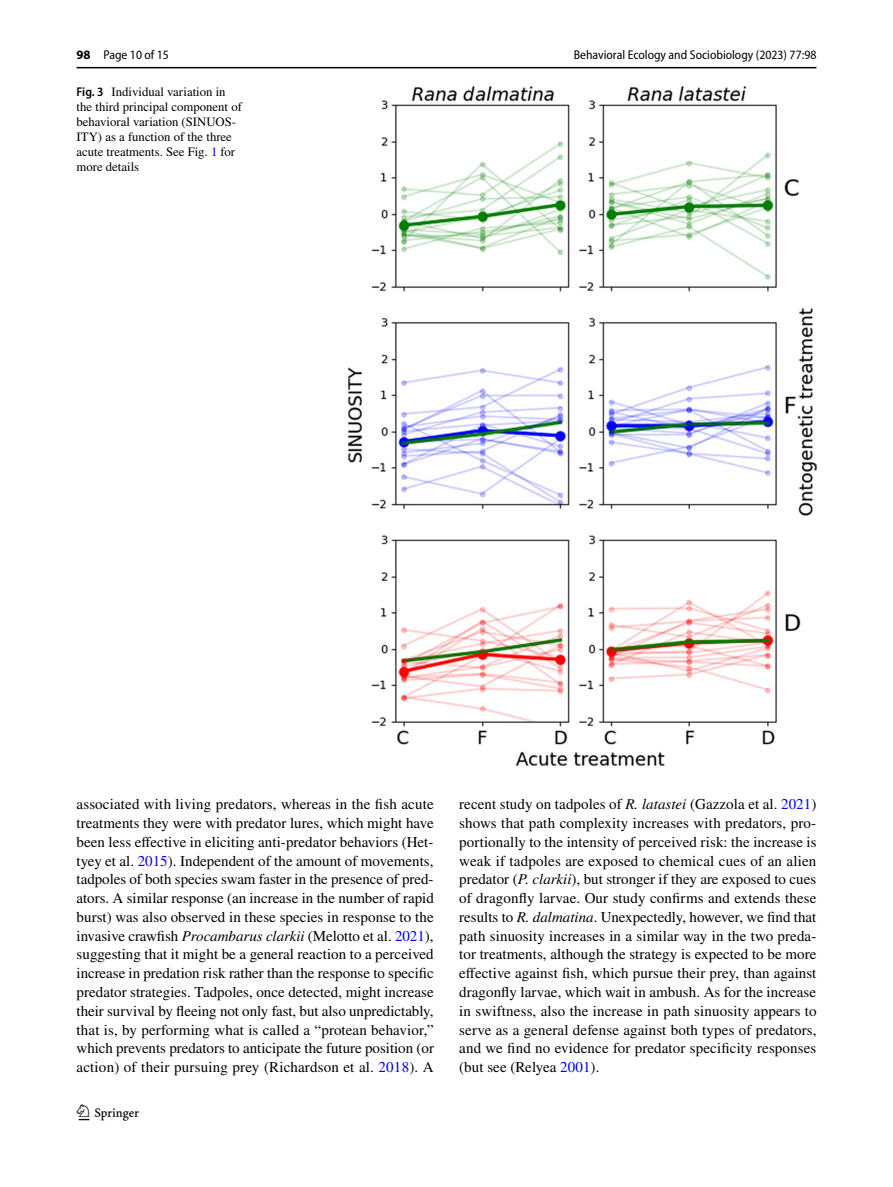
<style>
.page{position:relative;width:893px;height:1187px;background:#fff}
.page>*{position:absolute;margin:0;border:0;box-sizing:border-box;transform-origin:0 0}
.t1{font:22.5px "Springnew Regular 2";color:#000}
.t2{font:15px/18.8px "STIX";letter-spacing:.01em;color:#000;text-align:justify}
.t3{font:12.75px/15px "STIX";color:#000}
.t4{font:semi-condensed 12.75px "Myriad Pro";color:#000}
.s1{font-weight:700;font-stretch:normal}
.s2{font-family:"Myriad Pro";font-weight:600;font-stretch:semi-condensed}
.s3{color:#00f}
.s4{font-style:italic}
</style>
<div class="page">
<hr style="left:77px;top:67px;width:739px;height:1px;background:#000">
<img style="left:349px;top:87px;width:467px;height:678px">
<p class="t4" style="left:77px;top:48px;width:94px"><span class="s1">98</span> Page 10 of 15</p>
<p class="t3" style="left:77px;top:85px;width:167px"><span class="s2">Fig. 3</span> Individual variation in the third principal component of behavioral variation (SINUOS-<br>ITY) as a function of the three acute treatments. See Fig. <span class="s3">1</span> for more details</p>
<p class="t4" style="left:574px;top:48px;width:244px">Behavioral Ecology and Sociobiology (2023) 77:98</p>
<p class="t2" style="left:77px;top:796px;width:359px">associated with living predators, whereas in the fish acute treatments they were with predator lures, which might have been less effective in eliciting anti-predator behaviors (Het&shy;tyey et al. <span class="s3">2015</span>). Independent of the amount of movements, tadpoles of both species swam faster in the presence of pred&shy;ators. A similar response (an increase in the number of rapid burst) was also observed in these species in response to the invasive crawfish <span class="s4">Procambarus clarkii</span> (Melotto et al. <span class="s3">2021</span>), suggesting that it might be a general reaction to a perceived increase in predation risk rather than the response to specific predator strategies. Tadpoles, once detected, might increase their survival by fleeing not only fast, but also unpredictably, that is, by performing what is called a “protean behavior,” which prevents predators to anticipate the future position (or action) of their pursuing prey (Richardson et al. <span class="s3">2018</span>). A</p>
<p class="t2" style="left:459px;top:796px;width:359px">recent study on tadpoles of <span class="s4">R. latastei</span> (Gazzola et al. <span class="s3">2021</span>) shows that path complexity increases with predators, pro&shy;portionally to the intensity of perceived risk: the increase is weak if tadpoles are exposed to chemical cues of an alien predator (<span class="s4">P. clarkii</span>), but stronger if they are exposed to cues of dragonfly larvae. Our study confirms and extends these results to <span class="s4">R. dalmatina</span>. Unexpectedly, however, we find that path sinuosity increases in a similar way in the two preda&shy;tor treatments, although the strategy is expected to be more effective against fish, which pursue their prey, than against dragonfly larvae, which wait in ambush. As for the increase in swiftness, also the increase in path sinuosity appears to serve as a general defense against both types of predators, and we find no evidence for predator specificity responses (but see (Relyea <span class="s3">2001</span>).</p>
<h1 class="t1" style="left:79px;top:1104px;width:62px">1 3</h1>
</div>
